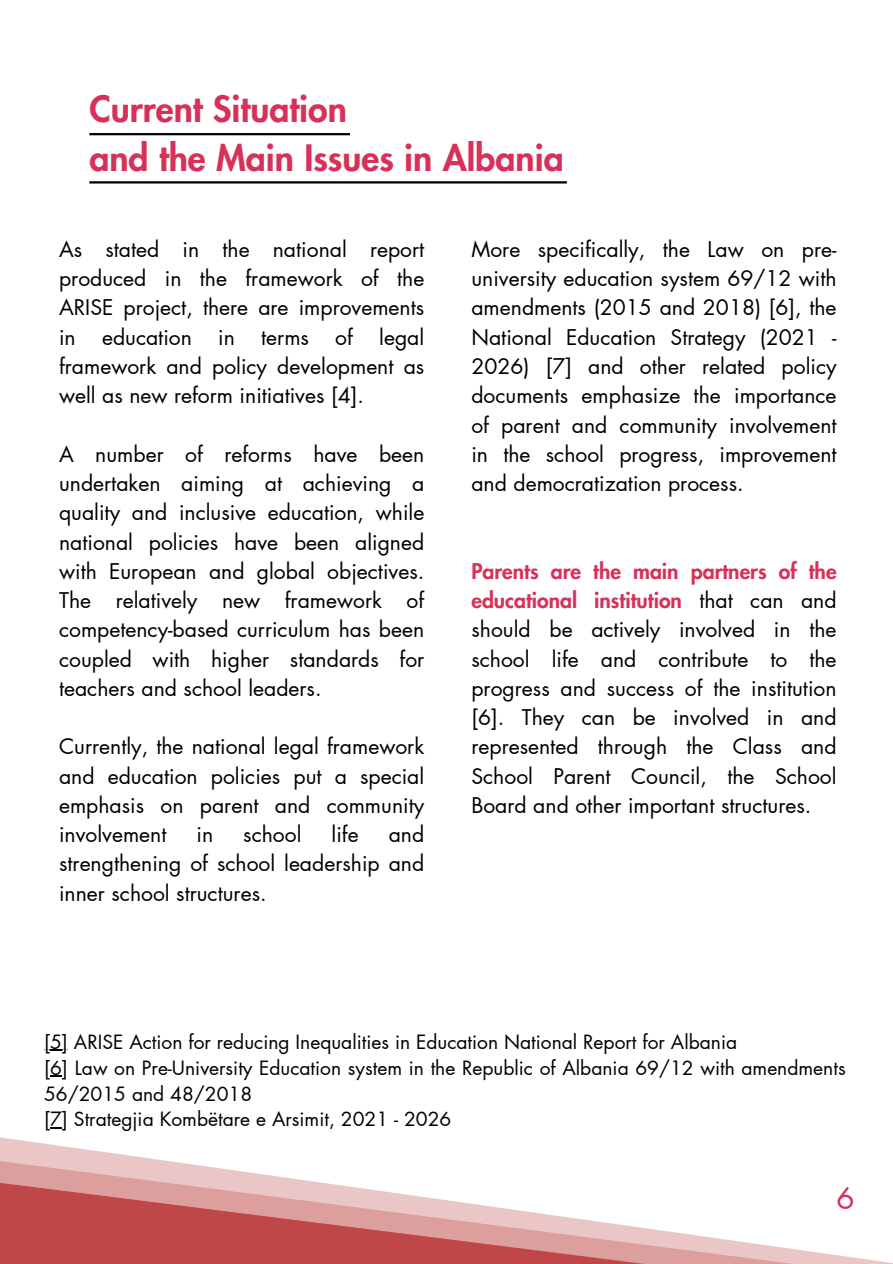
<style>
.page{position:relative;width:893px;height:1264px;background:#fff}
.page>*{position:absolute;margin:0;border:0;box-sizing:border-box;transform-origin:0 0}
.t1{font:800 35.55px/49.5px "Futura LT Pro";color:#d83159}
.t2{font:29.55px "Futura LT Pro";color:#d83159}
.t3{font:21.15px/29.2px "Futura LT Pro";color:#000;text-align:justify}
.t4{font:19.2px/25.8px "Futura LT Pro";color:#000}
.s1{font-weight:800;color:#d83159}
</style>
<div class="page">
<svg style="left:0;top:1128px;width:891px;height:135px"></svg>
<hr style="left:89px;top:133px;width:261px;height:2px;background:#000">
<svg style="left:44px;top:1049px;width:24px;height:1px"></svg>
<svg style="left:50px;top:1075px;width:12px;height:1px"></svg>
<svg style="left:50px;top:1127px;width:12px;height:1px"></svg>
<hr style="left:89px;top:181px;width:478px;height:2px;background:#000">
<h1 class="t1" style="left:89px;top:85px;width:476px">Current Situation<br>and the Main Issues in Albania</h1>
<p class="t3" style="left:59px;top:235px;width:367px">As stated in the national report produced in the framework of the ARISE project, there are improvements in education in terms of legal framework and policy development as well as new reform initiatives [4].</p>
<p class="t3" style="left:59px;top:440px;width:367px">A number of reforms have been undertaken aiming at achieving a quality and inclusive education, while national policies have been aligned with European and global objectives.<br>The relatively new framework of competency-based curriculum has been coupled with higher standards for teachers and school leaders.</p>
<p class="t3" style="left:59px;top:733px;width:367px">Currently, the national legal framework and education policies put a special emphasis on parent and community involvement</p>
<p class="t3" style="left:196px;top:820px;width:18px">in</p>
<p class="t3" style="left:243px;top:820px;width:60px">school</p>
<p class="t3" style="left:331px;top:820px;width:29px">life</p>
<p class="t3" style="left:59px;top:820px;width:367px;text-indent:329px">and strengthening of school leadership and inner school structures.</p>
<p class="t3" style="left:471px;top:235px;width:366px">More specifically, the Law on pre&shy;university education system 69/12 with amendments (2015 and 2018) [6], the National Education Strategy (2021 - 2026) [7] and other related policy documents emphasize the importance of parent and community involvement in the school progress, improvement and democratization process.</p>
<p class="t3" style="left:471px;top:557px;width:366px"><span class="s1">Parents are the main partners of the educational institution</span> that can and should be actively involved in the school life and contribute to the progress and success of the institution [6]. They can be involved in and represented through the Class and School Parent Council, the School Board and other important structures.</p>
<p class="t4" style="left:44px;top:1029px;width:803px">[5] ARISE Action for reducing Inequalities in Education National Report for Albania<br>[6] Law on Pre-University Education system in the Republic of Albania 69/12 with amendments 56/2015 and 48/2018<br>[7] Strategjia Kombëtare e Arsimit, 2021 - 2026</p>
<h2 class="t2" style="left:836px;top:1184px;width:20px">6</h2>
</div>
